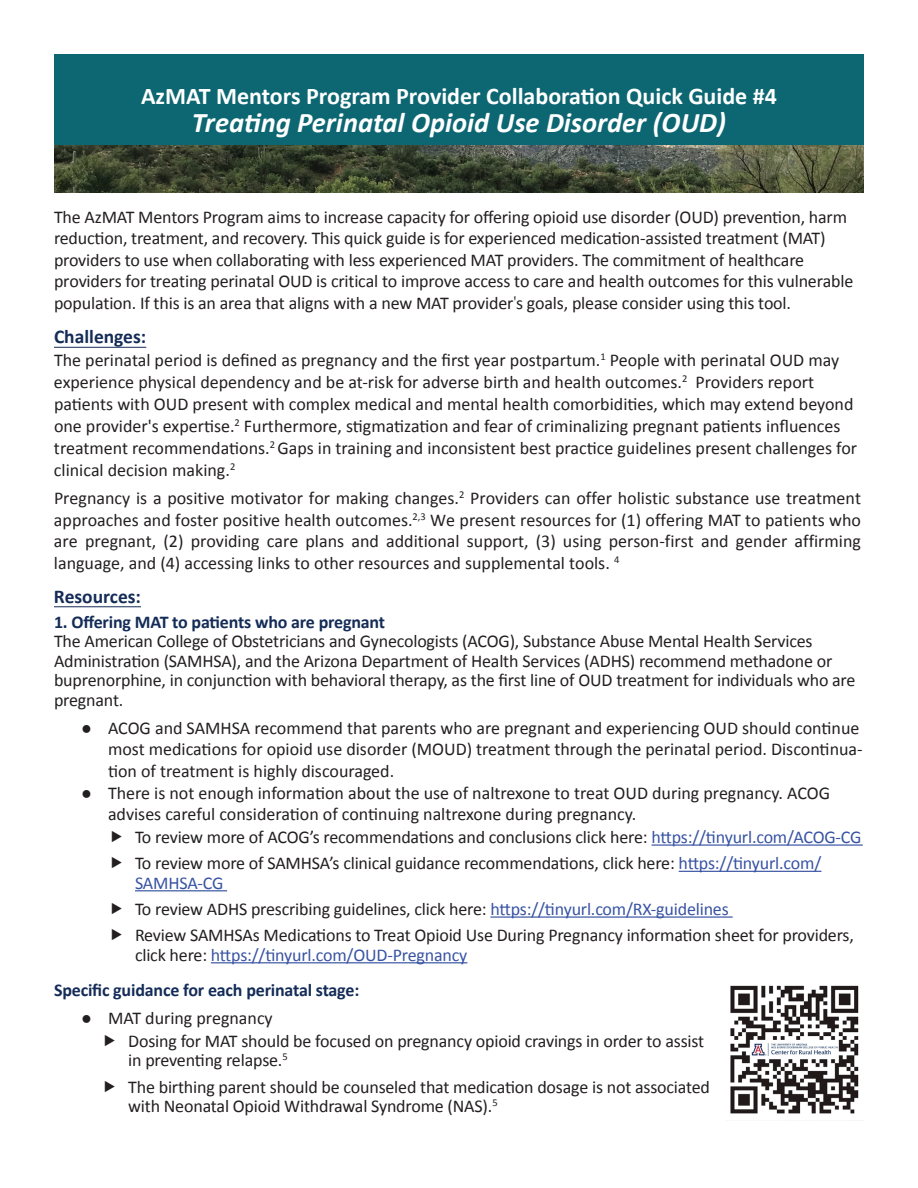
<style>
.page{position:relative;width:918px;height:1188px;background:#fff}
.page>*{position:absolute;margin:0;border:0;box-sizing:border-box;transform-origin:0 0}
.t1{font:italic 700 28.5px "Calibri";color:#fff}
.t2{font:700 24px "Calibri";color:#fff}
.t3{font:700 19.5px "Calibri";color:#142c57}
.t4{font:18px/21.6px "Calibri";letter-spacing:-.01em;color:#231f20}
.t5{font:18px "Calibri";letter-spacing:-.01em;color:#3853a3}
.t6{font:700 18px "Calibri";letter-spacing:-.01em;color:#142c57}
.s1{font-family:"Minion Pro"}
.s2{font-weight:700;color:#142c57}
.s3{color:#3853a3}
.s4{color:#231f20}
</style>
<div class="page">
<img style="left:54px;top:145px;width:810px;height:47px">
<div style="left:54px;top:54px;width:810px;height:91px;background:#0d6772"></div>
<hr style="left:652px;top:844px;width:211px;height:2px;background:#3853a3">
<hr style="left:679px;top:871px;width:142px;height:1px;background:#3853a3">
<hr style="left:135px;top:890px;width:92px;height:1px;background:#3853a3">
<hr style="left:490px;top:916px;width:243px;height:2px;background:#3853a3">
<hr style="left:211px;top:962px;width:256px;height:1px;background:#3853a3">
<hr style="left:54px;top:606px;width:87px;height:1px;background:#142c57">
<hr style="left:54px;top:347px;width:92px;height:1px;background:#142c57">
<img style="left:730px;top:985px;width:129px;height:129px">
<p class="t2" style="left:141px;top:81px;width:637px">AzMAT Mentors Program Provider Collaboration Quick Guide #4</p>
<p class="t1" style="left:192px;top:105px;width:536px">Treating Perinatal Opioid Use Disorder (OUD)</p>
<p class="t4" style="left:54px;top:206px;width:801px">The AzMAT Mentors Program aims to increase capacity for offering opioid use disorder (OUD) prevention, harm reduction, treatment, and recovery. This quick guide is for experienced medication-assisted treatment (MAT) providers to use when collaborating with less experienced MAT providers. The commitment of healthcare providers for treating perinatal OUD is critical to improve access to care and health outcomes for this vulnerable population. If this is an area that aligns with a new MAT provider<span class="s1">'</span>s goals, please consider using this tool.</p>
<h2 class="t3" style="left:54px;top:324px;width:94px">Challenges:</h2>
<p class="t4" style="left:54px;top:349px;width:805px;line-height:22px">The perinatal period is defined as pregnancy and the first year postpartum.<sup>1</sup> People with perinatal OUD may experience physical dependency and be at-risk for adverse birth and health outcomes.<sup>2</sup> Providers report patients with OUD present with complex medical and mental health comorbidities, which may extend beyond one provider's expertise.<sup>2</sup> Furthermore, stigmatization and fear of criminalizing pregnant patients influences treatment recommendations.<sup>2</sup> Gaps in training and inconsistent best practice guidelines present challenges for clinical decision making.<sup>2</sup></p>
<p class="t4" style="left:54px;top:487px;width:809px;text-align:justify">Pregnancy is a positive motivator for making changes.<sup>2</sup> Providers can offer holistic substance use treatment approaches and foster positive health outcomes.<sup>2,3</sup> We present resources for (1) offering MAT to patients who are pregnant, (2) providing care plans and additional support, (3) using person-first and gender affirming language, and (4) accessing links to other resources and supplemental tools. <sup>4</sup></p>
<h3 class="t3" style="left:54px;top:584px;width:89px">Resources:</h3>
<p class="t4" style="left:54px;top:612px;width:803px;line-height:19.5px"><span class="s2">1. Offering MAT to patients who are pregnant<br></span>The American College of Obstetricians and Gynecologists (ACOG), Substance Abuse Mental Health Services Administration (SAMHSA), and the Arizona Department of Health Services (ADHS) recommend methadone or buprenorphine, in conjunction with behavioral therapy, as the first line of OUD treatment for individuals who are pregnant.</p>
<p class="t4" style="left:108px;top:717px;width:756px;text-indent:-27px">● ACOG and SAMHSA recommend that parents who are pregnant and experiencing OUD should continue most medications for opioid use disorder (MOUD) treatment through the perinatal period. Discontinua&shy;tion of treatment is highly discouraged.</p>
<p class="t4" style="left:81px;top:782px;width:751px">● There is not enough information about the use of naltrexone to treat OUD during pregnancy. ACOG</p>
<p class="t4" style="left:108px;top:804px;width:530px">advises careful consideration of continuing naltrexone during pregnancy.</p>
<p class="t4" style="left:135px;top:826px;width:728px">To review more of ACOG’s recommendations and conclusions click here: <span class="s3">https://tinyurl.com/ACOG-CG</span></p>
<p class="t4" style="left:135px;top:854px;width:688px;line-height:19.5px">To review more of SAMHSA’s clinical guidance recommendations, click here: <span class="s3">https://tinyurl.com/<br>SAMHSA-CG</span></p>
<p class="t4" style="left:135px;top:896px;width:720px;line-height:26.2px">To review ADHS prescribing guidelines, click here: <span class="s3">https://tinyurl.com/RX-guidelines<br></span>Review SAMHSAs Medications to Treat Opioid Use During Pregnancy information sheet for providers,</p>
<p class="t5" style="left:135px;top:943px;width:334px"><span class="s4">click here:</span> https://tinyurl.com/OUD-Pregnancy</p>
<p class="t6" style="left:54px;top:978px;width:307px">Specific guidance for each perinatal stage:</p>
<p class="t4" style="left:128px;top:1007px;width:578px;line-height:22.8px;text-indent:-47px">● MAT during pregnancy<br>Dosing for MAT should be focused on pregnancy opioid cravings in order to assist</p>
<p class="t4" style="left:128px;top:1047px;width:583px;line-height:26.2px">in preventing relapse.<sup>5<br></sup>The birthing parent should be counseled that medication dosage is not associated</p>
<p class="t4" style="left:128px;top:1095px;width:371px">with Neonatal Opioid Withdrawal Syndrome (NAS).<sup>5</sup></p>
</div>
